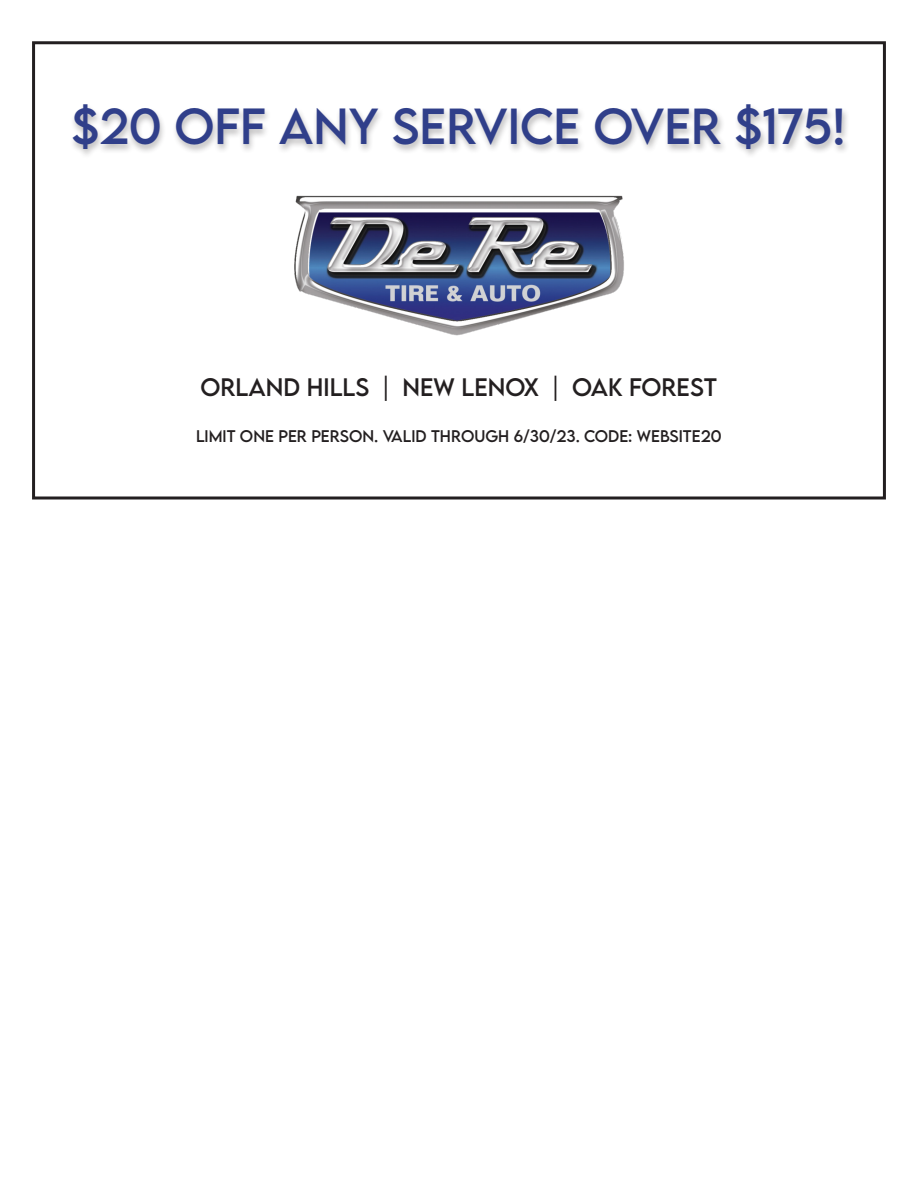
<style>
.page{position:relative;width:918px;height:1188px;background:#fff}
.page>*{position:absolute;margin:0;border:0;box-sizing:border-box;transform-origin:0 0}
.t1{font:45px "LEMONMILK";color:#303f8a}
.t2{font:22.5px "LEMONMILK";color:#231f20}
.t3{font:15px "LEMONMILK";color:#231f20}
</style>
<div class="page">
<div style="left:32px;top:41px;width:854px;height:459px;border:3px solid #231f20"></div>
<div style="left:69px;top:103px;width:782px;height:56px;background:#231f20;opacity:.3"></div>
<img style="left:294px;top:195px;width:330px;height:141px">
<p class="t1" style="left:71px;top:97px;width:776px">$20 OFF ANY SERVICE OVER $175!</p>
<p class="t2" style="left:200px;top:372px;width:518px">ORLAND HILLS | NEW LENOX | OAK FOREST</p>
<p class="t3" style="left:196px;top:427px;width:527px">LIMIT ONE PER PERSON. VALID THROUGH 6/30/23. CODE: WEBSITE20</p>
</div>
